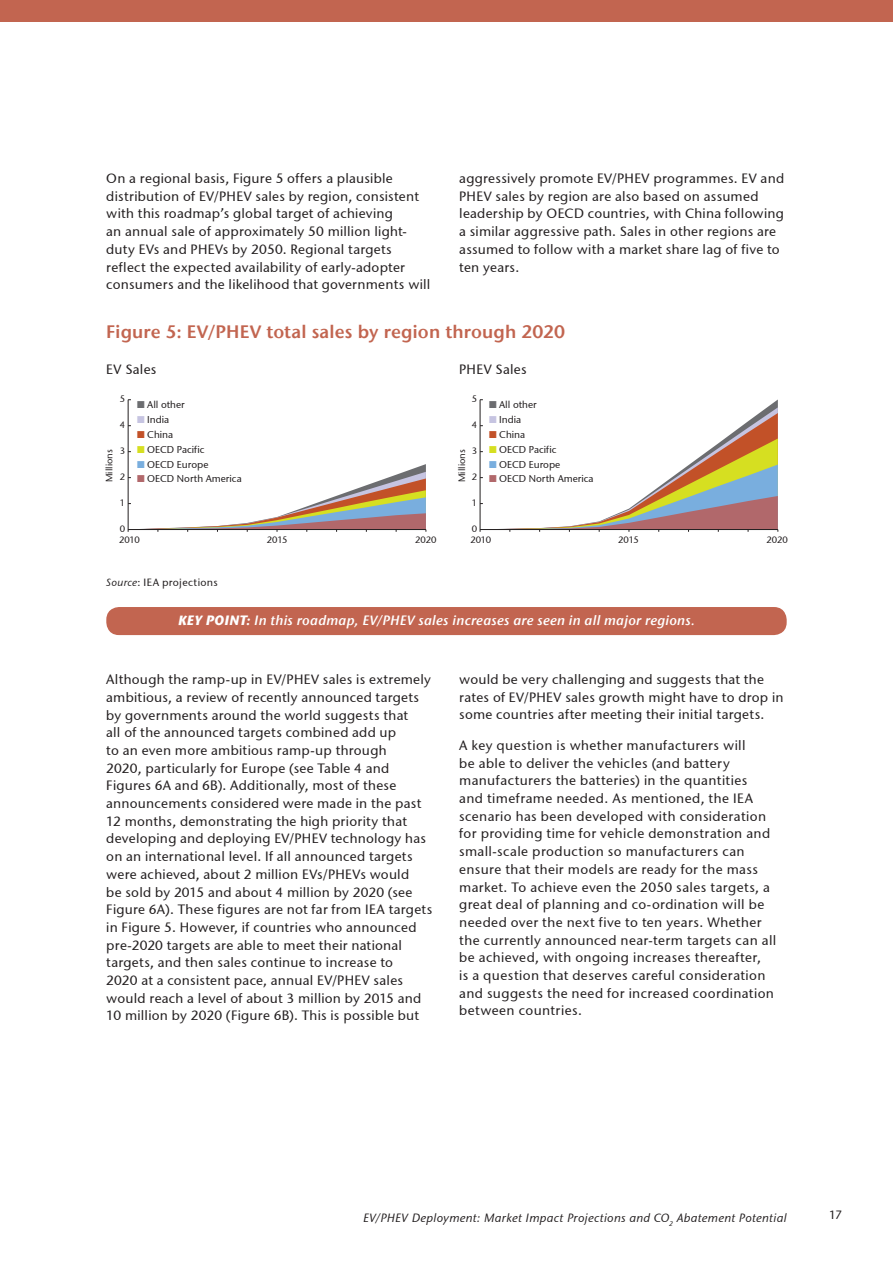
<style>
.page{position:relative;width:893px;height:1263px;background:#fff}
.page>*{position:absolute;margin:0;border:0;box-sizing:border-box;transform-origin:0 0}
.t1{font:18px "Stone Sans ITC Semi";letter-spacing:.005em;color:#c26550}
.t2{font:13.5px/17.7px "Stone Sans ITCTT Medium";letter-spacing:.02em;color:#231f20}
.t3{font:italic 13.5px "Stone Sans ITC Semi";letter-spacing:.02em;color:#fff}
.t4{font:italic 12px "Stone Sans ITCTT Medium";letter-spacing:.02em;color:#231f20}
.t5{font:12px "Stone Sans ITCTT Medium";color:#231f20}
.t6{font:10.5px "Stone Sans ITCTT Medium";letter-spacing:.03em;color:#231f20}
.t7{font:9.9px "Stone Sans ITCTT Medium";color:#231f20}
.t8{font:9.3px "Stone Sans ITCTT Medium";color:#231f20}
.s1{color:#6c6d70}
.s2{color:#c6c4e1}
.s3{color:#c25128}
.s4{color:#d6df21}
.s5{color:#79aede}
.s6{color:#b1686b}
.s7{font-style:italic}
.s8{font-family:"Stone Sans ITC";font-weight:700}
</style>
<div class="page">
<div style="left:106px;top:607px;width:681px;height:28px;background:#c26550;border-radius:13px"></div>
<hr style="left:128px;top:400px;width:1px;height:132px;background:#231f20">
<svg style="left:128px;top:464px;width:299px;height:68px"></svg>
<svg style="left:480px;top:399px;width:299px;height:133px"></svg>
<div style="left:0;top:0;width:893px;height:21px;background:#c26550"></div>
<p class="t2" style="left:106px;top:169px;width:326px">On a regional basis, Figure 5 offers a plausible distribution of EV/PHEV sales by region, consistent with this roadmap’s global target of achieving<br>an annual sale of approximately 50 million light&shy;duty EVs and PHEVs by 2050. Regional targets reflect the expected availability of early-adopter consumers and the likelihood that governments will</p>
<p class="t2" style="left:459px;top:169px;width:326px">aggressively promote EV/PHEV programmes. EV and PHEV sales by region are also based on assumed leadership by OECD countries, with China following a similar aggressive path. Sales in other regions are assumed to follow with a market share lag of five to ten years.</p>
<h1 class="t1" style="left:106px;top:320px;width:460px">Figure 5: EV/PHEV total sales by region through 2020</h1>
<p class="t2" style="left:106px;top:360px;width:52px">EV Sales</p>
<p class="t2" style="left:459px;top:360px;width:69px">PHEV Sales</p>
<p class="t8" style="left:120px;top:393px;width:7px">5</p>
<p class="t8" style="left:472px;top:393px;width:7px">5</p>
<p class="t7" style="left:137px;top:398px;width:49px"><span class="s1">■</span> All other</p>
<p class="t7" style="left:137px;top:413px;width:34px"><span class="s2">■</span> India</p>
<p class="t7" style="left:137px;top:428px;width:38px"><span class="s3">■</span> China</p>
<p class="t7" style="left:137px;top:443px;width:69px"><span class="s4">■</span> OECD Pacific</p>
<p class="t7" style="left:137px;top:458px;width:73px"><span class="s5">■</span> OECD Europe</p>
<p class="t7" style="left:137px;top:473px;width:106px"><span class="s6">■</span> OECD North America</p>
<p class="t8" style="left:120px;top:419px;width:7px">4</p>
<p class="t8" style="left:472px;top:419px;width:7px">4</p>
<p class="t8" style="left:120px;top:445px;width:7px">3</p>
<p class="t8" style="left:472px;top:445px;width:7px">3</p>
<p class="t8" style="left:104px;top:482px;width:34px;rotate:-90deg">Millions</p>
<p class="t8" style="left:456px;top:482px;width:34px;rotate:-90deg">Millions</p>
<p class="t8" style="left:120px;top:471px;width:7px">2</p>
<p class="t8" style="left:472px;top:471px;width:7px">2</p>
<p class="t8" style="left:120px;top:497px;width:7px">1</p>
<p class="t8" style="left:120px;top:523px;width:7px">0</p>
<p class="t8" style="left:472px;top:497px;width:7px">1</p>
<p class="t8" style="left:472px;top:523px;width:7px">0</p>
<p class="t7" style="left:489px;top:398px;width:49px"><span class="s1">■</span> All other</p>
<p class="t7" style="left:489px;top:413px;width:34px"><span class="s2">■</span> India</p>
<p class="t7" style="left:489px;top:428px;width:38px"><span class="s3">■</span> China</p>
<p class="t7" style="left:489px;top:443px;width:69px"><span class="s4">■</span> OECD Pacific</p>
<p class="t7" style="left:489px;top:458px;width:73px"><span class="s5">■</span> OECD Europe</p>
<p class="t7" style="left:489px;top:473px;width:106px"><span class="s6">■</span> OECD North America</p>
<p class="t8" style="left:119px;top:534px;width:22px">2010</p>
<p class="t8" style="left:267px;top:534px;width:22px">2015</p>
<p class="t8" style="left:415px;top:534px;width:23px">2020</p>
<p class="t8" style="left:470px;top:534px;width:22px">2010</p>
<p class="t8" style="left:618px;top:534px;width:22px">2015</p>
<p class="t8" style="left:766px;top:534px;width:23px">2020</p>
<p class="t6" style="left:106px;top:576px;width:113px"><span class="s7">Source</span>: IEA projections</p>
<p class="t3" style="left:178px;top:613px;width:518px"><span class="s8">KEY POINT:</span> In this roadmap, EV/PHEV sales increases are seen in all major regions.</p>
<p class="t2" style="left:106px;top:670px;width:327px">Although the ramp-up in EV/PHEV sales is extremely ambitious, a review of recently announced targets by governments around the world suggests that<br>all of the announced targets combined add up<br>to an even more ambitious ramp-up through<br>2020, particularly for Europe (see Table 4 and Figures 6A and 6B). Additionally, most of these announcements considered were made in the past 12 months, demonstrating the high priority that developing and deploying EV/PHEV technology has on an international level. If all announced targets were achieved, about 2 million EVs/PHEVs would<br>be sold by 2015 and about 4 million by 2020 (see Figure 6A). These figures are not far from IEA targets in Figure 5. However, if countries who announced pre-2020 targets are able to meet their national targets, and then sales continue to increase to<br>2020 at a consistent pace, annual EV/PHEV sales would reach a level of about 3 million by 2015 and 10 million by 2020 (Figure 6B). This is possible but</p>
<p class="t2" style="left:459px;top:670px;width:326px">would be very challenging and suggests that the rates of EV/PHEV sales growth might have to drop in some countries after meeting their initial targets.</p>
<p class="t2" style="left:459px;top:736px;width:319px">A key question is whether manufacturers will<br>be able to deliver the vehicles (and battery manufacturers the batteries) in the quantities<br>and timeframe needed. As mentioned, the IEA scenario has been developed with consideration for providing time for vehicle demonstration and small-scale production so manufacturers can ensure that their models are ready for the mass market. To achieve even the 2050 sales targets, a great deal of planning and co-ordination will be needed over the next five to ten years. Whether the currently announced near-term targets can all be achieved, with ongoing increases thereafter,<br>is a question that deserves careful consideration and suggests the need for increased coordination between countries.</p>
<p class="t4" style="left:363px;top:1210px;width:425px">EV/PHEV Deployment: Market Impact Projections and CO<sub>2</sub> Abatement Potential</p>
<p class="t5" style="left:829px;top:1208px;width:14px">17</p>
</div>
